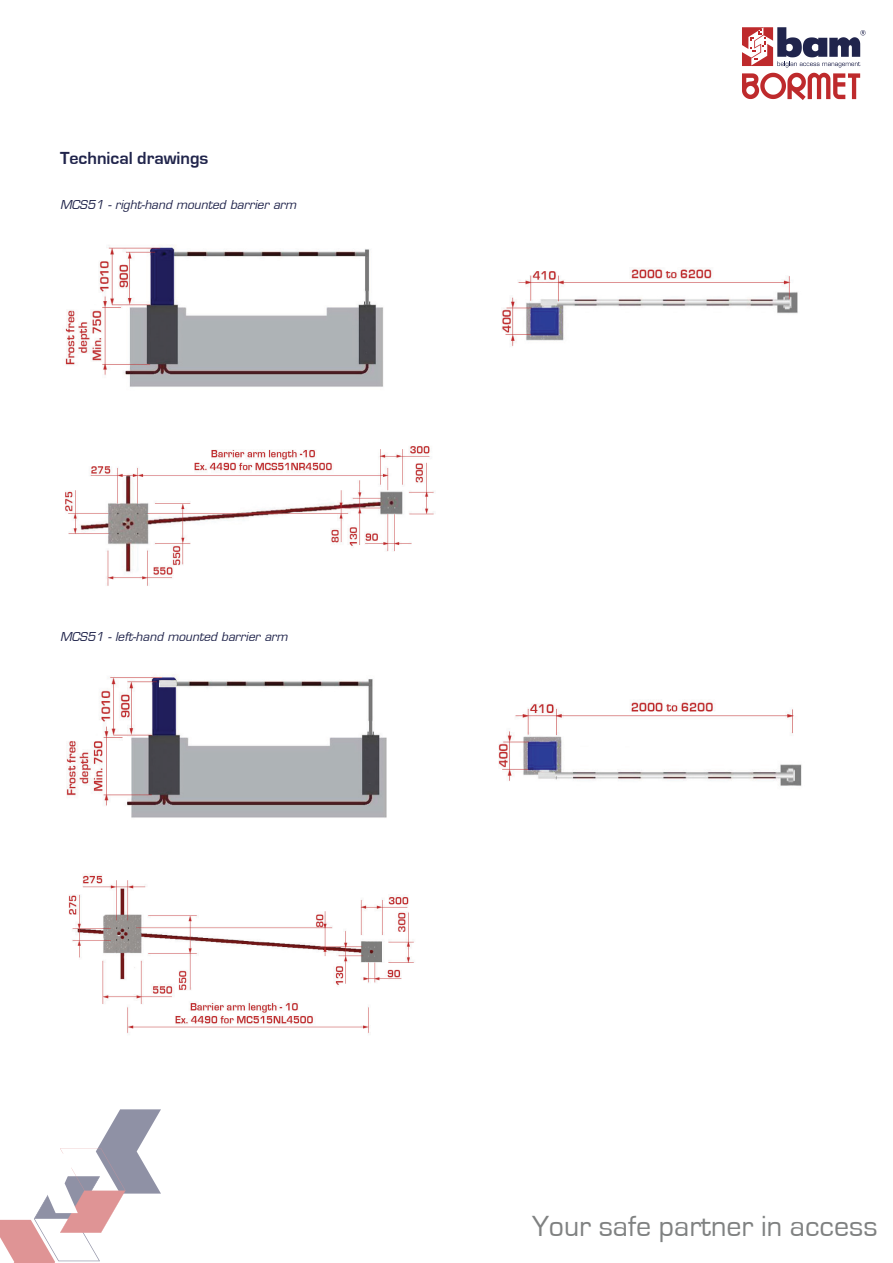
<style>
.page{position:relative;width:893px;height:1263px;background:#fff}
.page>*{position:absolute;margin:0;border:0;box-sizing:border-box;transform-origin:0 0}
.t1{font:30px "Eurostile";color:#7f8181}
.t2{font:700 18px "Eurostile";color:#20244b}
.t3{font:italic 12px "Eurostile";color:#20244b}
</style>
<div class="page">
<svg style="left:0;top:1109px;width:161px;height:154px"></svg>
<svg style="left:742px;top:27px;width:124px;height:40px"></svg>
<svg style="left:742px;top:73px;width:118px;height:27px"></svg>
<img style="left:65px;top:245px;width:319px;height:142px">
<img style="left:66px;top:674px;width:321px;height:144px">
<img style="left:502px;top:269px;width:296px;height:78px">
<img style="left:498px;top:702px;width:304px;height:84px">
<img style="left:65px;top:446px;width:369px;height:140px">
<img style="left:68px;top:875px;width:346px;height:159px">
<p class="t2" style="left:60px;top:148px;width:150px">Technical drawings</p>
<p class="t3" style="left:60px;top:198px;width:238px">MCS51 - right-hand mounted barrier arm</p>
<p class="t3" style="left:60px;top:629px;width:229px">MCS51 - left-hand mounted barrier arm</p>
<h1 class="t1" style="left:532px;top:1210px;width:347px">Your safe partner in access</h1>
</div>
